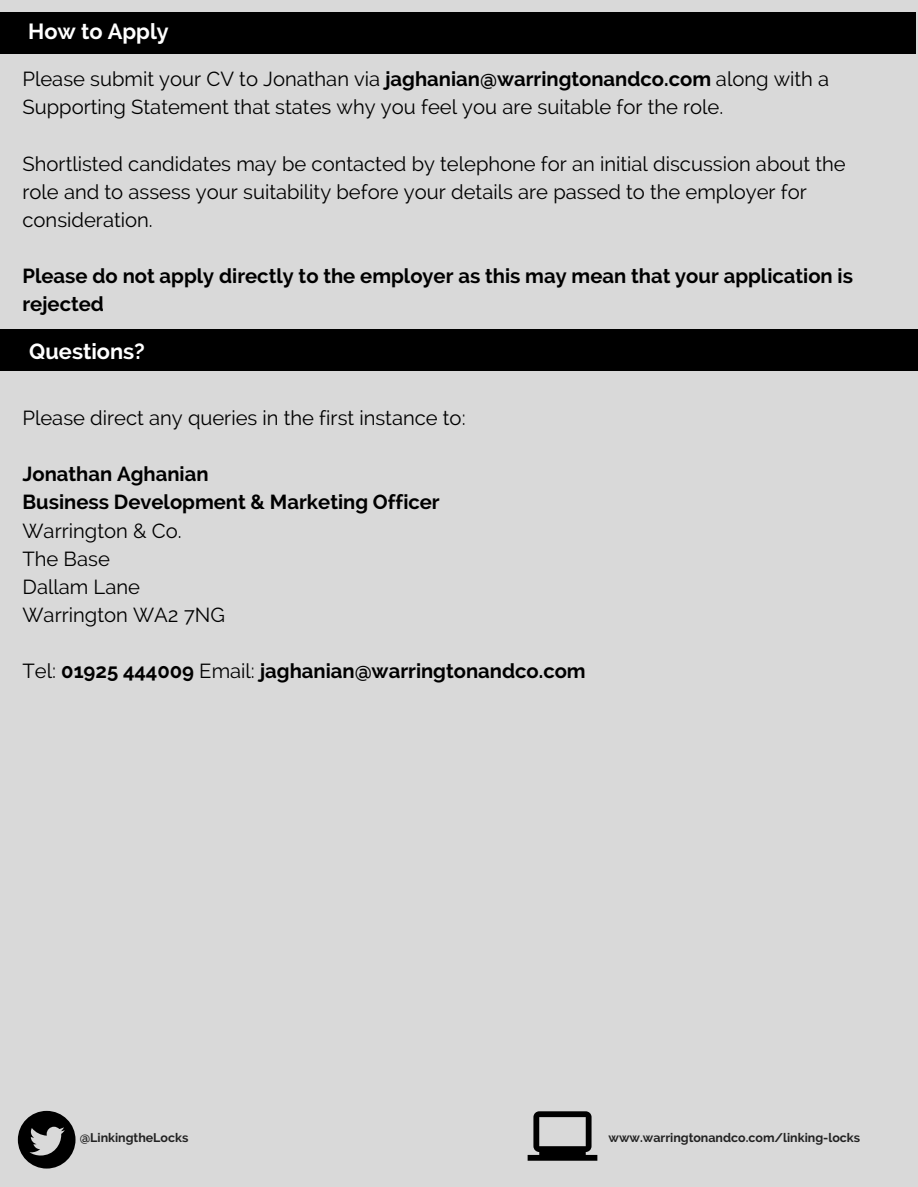
<style>
.page{position:relative;width:918px;height:1187px;background:#fff}
.page>*{position:absolute;margin:0;border:0;box-sizing:border-box;transform-origin:0 0}
.t1{font:700 21.75px "Raleway";color:#fff}
.t2{font:20.25px/28.2px "Raleway";color:#000}
.t3{font:700 20.25px/28.2px "Raleway";color:#000}
.t4{font:700 12.45px "Raleway";color:#222}
.s1{font-weight:700}
.s2{font-weight:400}
</style>
<div class="page">
<div style="left:0;top:0;width:918px;height:1186px;background:#d9d9d9"></div>
<svg style="left:528px;top:1111px;width:69px;height:49px"></svg>
<svg style="left:18px;top:1110px;width:58px;height:58px"></svg>
<div style="left:0;top:12px;width:916px;height:42px;background:#000"></div>
<div style="left:0;top:329px;width:918px;height:42px;background:#000"></div>
<p class="t1" style="left:28px;top:19px;width:142px">How to Apply</p>
<p class="t2" style="left:22px;top:65px;width:808px">Please submit your CV to Jonathan via <span class="s1">jaghanian@warringtonandco.com</span> along with a<br>Supporting Statement that states why you feel you are suitable for the role.</p>
<p class="t2" style="left:22px;top:149px;width:825px">Shortlisted candidates may be contacted by telephone for an initial discussion about the role and to assess your suitability before your details are passed to the employer for consideration.</p>
<p class="t3" style="left:22px;top:262px;width:832px">Please do not apply directly to the employer as this may mean that your application is rejected</p>
<p class="t1" style="left:29px;top:338px;width:117px">Questions?</p>
<p class="t2" style="left:22px;top:404px;width:445px">Please direct any queries in the first instance to:</p>
<p class="t3" style="left:22px;top:460px;width:419px">Jonathan Aghanian<br>Business Development &amp; Marketing Officer</p>
<p class="t2" style="left:22px;top:516px;width:204px">Warrington &amp; Co.<br>The Base<br>Dallam Lane<br>Warrington WA2 7NG</p>
<p class="t3" style="left:22px;top:657px;width:565px"><span class="s2">Tel:</span> 01925 444009 <span class="s2">Email:</span> jaghanian@warringtonandco.com</p>
<p class="t4" style="left:80px;top:1130px;width:110px">@LinkingtheLocks</p>
<p class="t4" style="left:609px;top:1130px;width:253px">www.warringtonandco.com/linking-locks</p>
</div>
